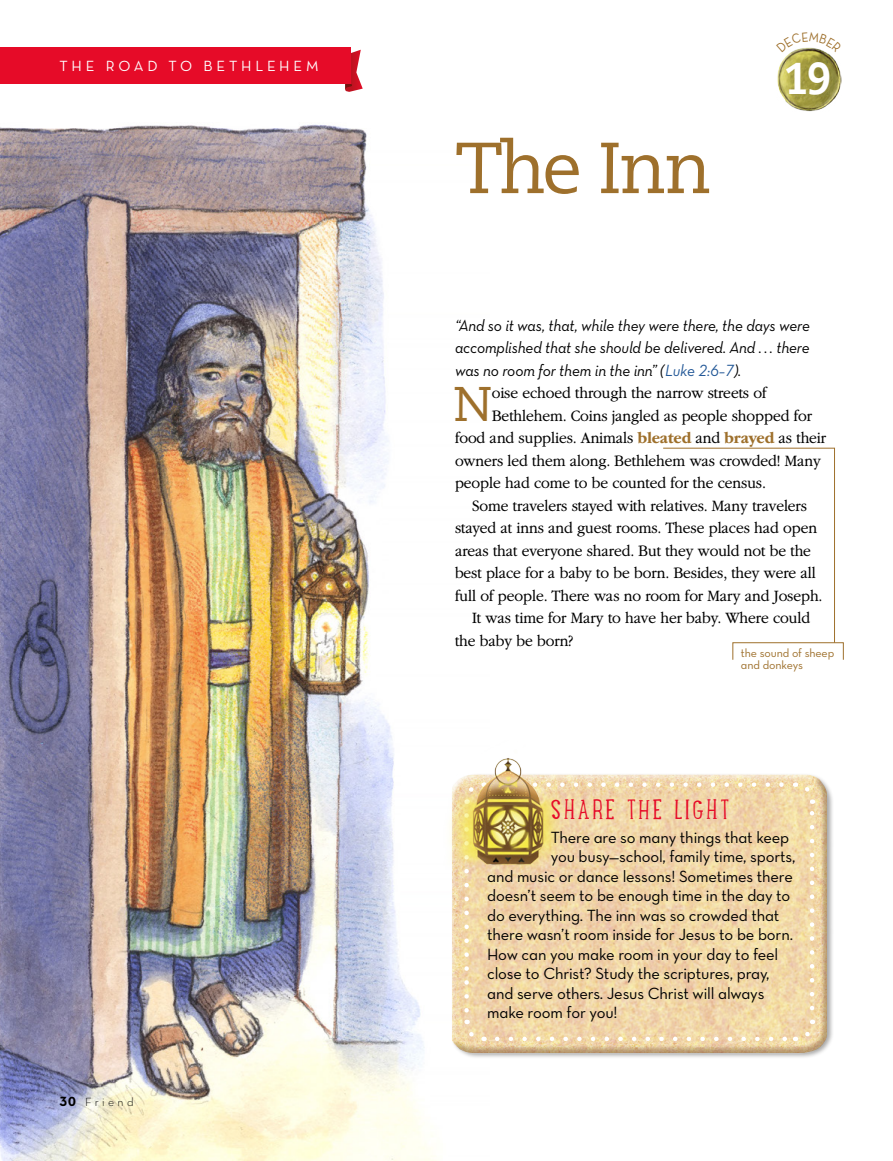
<style>
.page{position:relative;width:893px;height:1161px;background:#fff}
.page>*{position:absolute;margin:0;border:0;box-sizing:border-box;transform-origin:0 0}
.t1{font:72px "Caecilialds Std";letter-spacing:-.05em;color:#9e702c}
.ARTCL_para_first_reg{font:48.6px "Caecilialds Std";color:#9e702c}
.CAP_para{font:800 44.55px "Caecilialds Std";color:#fff;scale:.9 1}
.SIDE_title{font:300 27px "Lunch Box Slab";letter-spacing:.1em;color:#e60b28}
.SIDE_para{font:16.5px "Neutralds Lat Book Alt";letter-spacing:-.01em;color:#000}
.ARTCL_para_regular{font:300 16.5px/22.5px "Garamondlds Lat Plus";letter-spacing:-.01em;color:#000;scale:.95 1}
.ARTCL_para_first_reg-2{font:300 16.5px "Garamondlds Lat Plus";letter-spacing:-.01em;color:#000;scale:.95 1}
.t2{font:16.5px/22.5px "Neutralds Lat Book Italic Alt";letter-spacing:-.01em;color:#000;text-align:justify;scale:.95 1}
.t3{font:15px "Neutralds Lat Book Alt";letter-spacing:.25em;color:#fff}
.SIDE_para-2{font:12px/12.8px "Neutralds Lat Book Alt";letter-spacing:-.01em;color:#9e702c}
.Folio_L{font:12px "Neutralds Lat Light Alt";letter-spacing:.28em;color:#000}
.s1{font-family:"Neutralds Lat Bold Alt";font-size:13.5px}
.s2{color:#235897}
.s3{font-family:"Garamondlds Lat";font-weight:700;color:#9e702c}
</style>
<div class="page">
<img style="left:777px;top:52px;width:65px;height:59px">
<img style="left:0;top:124px;width:437px;height:1037px">
<div style="left:451px;top:773px;width:383px;height:286px;background:#000;opacity:.35"></div>
<img style="left:452px;top:774px;width:375px;height:279px">
<svg style="left:497px;top:1036px;width:291px;height:5px"></svg>
<svg style="left:464px;top:879px;width:21px;height:164px;background:#f1d8ac"></svg>
<svg style="left:795px;top:1019px;width:22px;height:22px"></svg>
<svg style="left:795px;top:780px;width:19px;height:228px;background:#f2dbad"></svg>
<svg style="left:578px;top:782px;width:203px;height:5px"></svg>
<svg style="left:345px;top:50px;width:18px;height:42px"></svg>
<div style="left:0;top:47px;width:351px;height:37px;background:#e60b28"></div>
<img style="left:450px;top:758px;width:128px;height:121px">
<svg style="left:663px;top:447px;width:172px;height:195px"></svg>
<div style="left:732px;top:642px;width:112px;height:18px;border:1px solid #9e702c"></div>
<svg style="left:792px;top:47px;width:33px;height:5px"></svg>
<p class="t3" style="left:60px;top:55px;width:261px">THE ROAD TO BETHLEHEM</p>
<p class="Folio_L" style="left:60px;top:1093px;width:76px"><span class="s1">30</span> Friend</p>
<p class="t1" style="left:455px;top:126px;width:258px">The Inn</p>
<p class="CAP_para" style="left:785px;top:51px;width:53px">19</p>
<p class="t2" style="left:455px;top:313px;width:375px">“And so it was, that, while they were there, the days were accomplished that she should be delivered. And . . . there was no room for them in the inn” (<span class="s2">Luke 2:6–7</span>).</p>
<p class="ARTCL_para_first_reg" style="left:453px;top:376px;width:40px">N</p>
<p class="ARTCL_para_first_reg-2" style="left:492px;top:381px;width:291px">oise echoed through the narrow streets of</p>
<p class="ARTCL_para_first_reg-2" style="left:492px;top:404px;width:339px">Bethlehem. Coins jangled as people shopped for</p>
<p class="ARTCL_para_first_reg-2" style="left:455px;top:426px;width:392px">food and supplies. Animals <span class="s3">bleated</span> and <span class="s3">brayed</span> as their</p>
<p class="ARTCL_para_first_reg-2" style="left:455px;top:449px;width:387px">owners led them along. Bethlehem was crowded! Many</p>
<p class="ARTCL_para_first_reg-2" style="left:455px;top:471px;width:329px">people had come to be counted for the census.</p>
<p class="ARTCL_para_regular" style="left:455px;top:494px;width:389px;text-indent:17px">Some travelers stayed with relatives. Many travelers stayed at inns and guest rooms. These places had open areas that everyone shared. But they would not be the best place for a baby to be born. Besides, they were all full of people. There was no room for Mary and Joseph.</p>
<p class="ARTCL_para_regular" style="left:455px;top:607px;width:375px;text-indent:17px">It was time for Mary to have her baby. Where could the baby be born?</p>
<p class="SIDE_para-2" style="left:741px;top:646px;width:95px">the sound of sheep and donkeys</p>
<p class="SIDE_title" style="left:551px;top:791px;width:180px">SHARE THE LIGHT</p>
<p class="SIDE_para" style="left:551px;top:825px;width:240px">There are so many things that keep</p>
<p class="SIDE_para" style="left:551px;top:844px;width:246px">you busy—school, family time, sports,</p>
<p class="SIDE_para" style="left:487px;top:864px;width:307px">and music or dance lessons! Sometimes there</p>
<p class="SIDE_para" style="left:487px;top:883px;width:305px">doesn’t seem to be enough time in the day to</p>
<p class="SIDE_para" style="left:487px;top:903px;width:294px">do everything. The inn was so crowded that</p>
<p class="SIDE_para" style="left:487px;top:922px;width:307px">there wasn’t room inside for Jesus to be born.</p>
<p class="SIDE_para" style="left:487px;top:942px;width:293px">How can you make room in your day to feel</p>
<p class="SIDE_para" style="left:487px;top:961px;width:284px">close to Christ? Study the scriptures, pray,</p>
<p class="SIDE_para" style="left:487px;top:981px;width:279px">and serve others. Jesus Christ will always</p>
<p class="SIDE_para" style="left:487px;top:1000px;width:132px">make room for you!</p>
</div>
